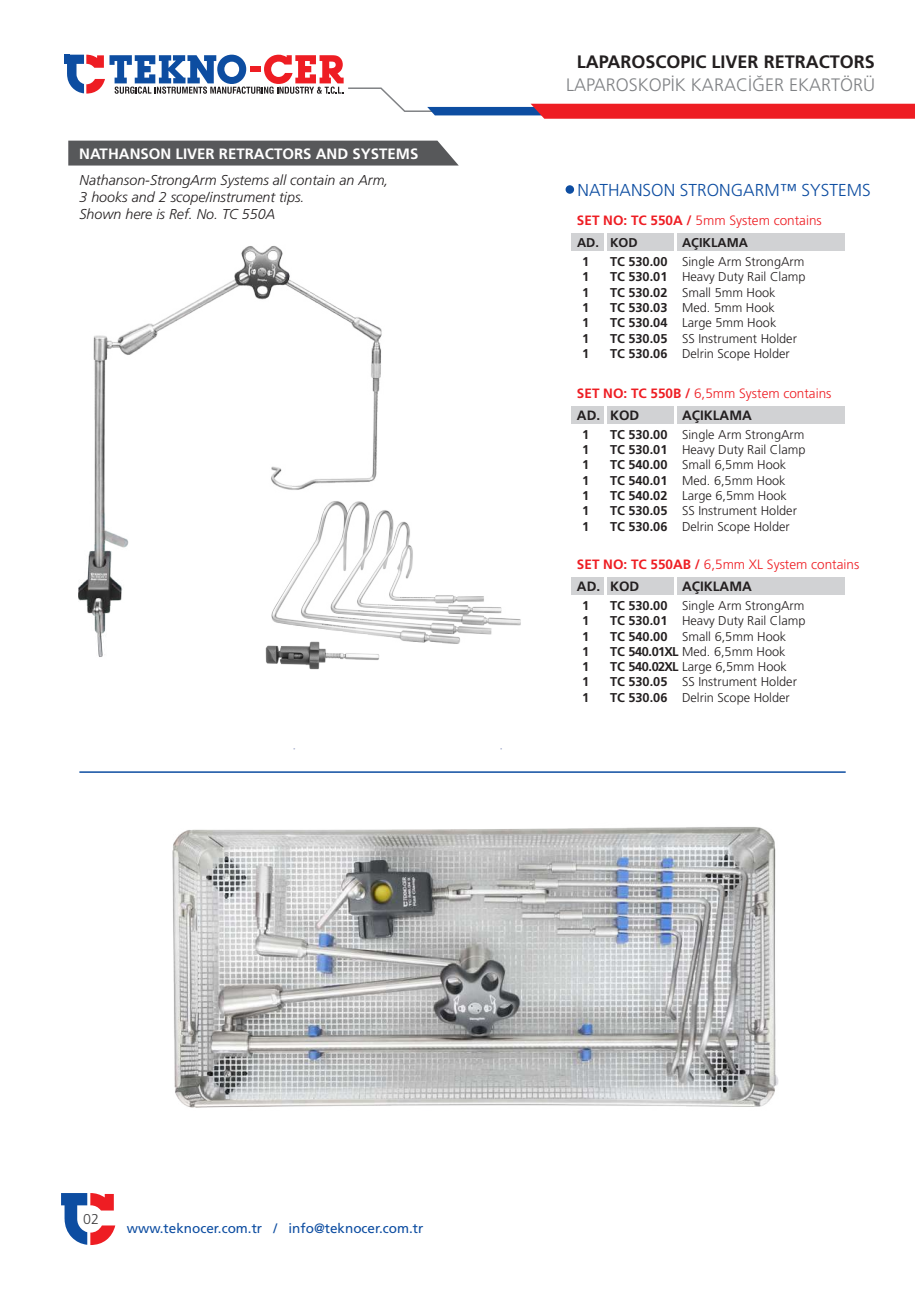
<style>
.page{position:relative;width:915px;height:1306px;background:#fff}
.page>*{position:absolute;margin:0;border:0;box-sizing:border-box;transform-origin:0 0}
.t1{font:300 18px "Frutiger CE";color:#808285}
.t2{font:700 18px "Frutiger CE";color:#231f20}
.t3{font:300 17.25px "Frutiger CE";color:#0d4da1}
.t4{font:700 15px "Frutiger CE";color:#fff}
.t5{font:italic 300 14.25px/17.1px "Frutiger CE";color:#231f20}
.t6{font:300 14.25px "Frutiger CE";color:#3e3e3f}
.t7{font:300 13.5px "Frutiger CE";color:#ee1d23}
.t8{font:13.5px "Frutiger LT Std";color:#0d4da1}
.t9{font:700 13.5px "Frutiger CE";color:#231f20}
.t10{font:300 12.75px/15.3px "Frutiger CE";color:#231f20}
.t11{font:700 12.75px/15.3px "Frutiger CE";color:#231f20;text-align:justify}
.s1{font-weight:700}
.s2{font-weight:300}
</style>
<div class="page">
<img style="left:79px;top:246px;width:303px;height:411px">
<div style="left:571px;top:233px;width:32px;height:17px;background:#d1d2d4"></div>
<div style="left:607px;top:233px;width:66px;height:17px;background:#d1d2d4"></div>
<div style="left:677px;top:233px;width:167px;height:17px;background:#d1d2d4"></div>
<div style="left:68px;top:141px;width:390px;height:24px;background:#57585a"></div>
<div style="left:571px;top:406px;width:32px;height:17px;background:#d1d2d4"></div>
<div style="left:607px;top:406px;width:66px;height:17px;background:#d1d2d4"></div>
<div style="left:677px;top:406px;width:167px;height:17px;background:#d1d2d4"></div>
<div style="left:571px;top:577px;width:32px;height:17px;background:#d1d2d4"></div>
<div style="left:607px;top:577px;width:66px;height:17px;background:#d1d2d4"></div>
<div style="left:677px;top:577px;width:167px;height:17px;background:#d1d2d4"></div>
<svg style="left:565px;top:185px;width:9px;height:9px"></svg>
<hr style="left:79px;top:771px;width:766px;height:1px;background:#0d4da1">
<svg style="left:67px;top:55px;width:847px;height:64px"></svg>
<div style="left:64px;top:55px;width:6px;height:9px;background:#0d4da1"></div>
<svg style="left:61px;top:1193px;width:54px;height:51px"></svg>
<img style="left:268px;top:498px;width:253px;height:146px">
<img style="left:256px;top:634px;width:131px;height:36px">
<img style="left:172px;top:827px;width:607px;height:281px">
<p class="t4" style="left:79px;top:144px;width:340px">NATHANSON LIVER RETRACTORS AND SYSTEMS</p>
<p class="t5" style="left:79px;top:172px;width:310px">Nathanson-StrongArm Systems all contain an Arm,<br>3 hooks and 2 scope/instrument tips.<br>Shown here is Ref. No. TC 550A</p>
<h1 class="t2" style="left:576px;top:51px;width:299px">LAPAROSCOPIC LIVER RETRACTORS</h1>
<h1 class="t1" style="left:566px;top:74px;width:310px">LAPAROSKOPİK KARACİĞER EKARTÖRÜ</h1>
<h2 class="t3" style="left:577px;top:180px;width:294px">NATHANSON STRONGARM™ SYSTEMS</h2>
<p class="t7" style="left:576px;top:212px;width:246px"><span class="s1">SET NO: TC 550A /</span> 5mm System contains</p>
<p class="t11" style="left:576px;top:235px;width:62px">AD. KOD</p>
<p class="t11" style="left:681px;top:235px;width:67px">AÇIKLAMA</p>
<p class="t11" style="left:582px;top:254px;width:9px">1<br>1<br>1<br>1<br>1<br>1<br>1</p>
<p class="t11" style="left:609px;top:254px;width:59px">TC 530.00<br>TC 530.01<br>TC 530.02<br>TC 530.03<br>TC 530.04<br>TC 530.05<br>TC 530.06</p>
<p class="t10" style="left:681px;top:254px;width:125px">Single Arm StrongArm<br>Heavy Duty Rail Clamp<br>Small 5mm Hook<br>Med. 5mm Hook<br>Large 5mm Hook<br>SS Instrument Holder<br>Delrin Scope Holder</p>
<p class="t7" style="left:576px;top:385px;width:256px"><span class="s1">SET NO: TC 550B /</span> 6,5mm System contains</p>
<p class="t9" style="left:576px;top:407px;width:64px">AD. KOD</p>
<p class="t9" style="left:681px;top:407px;width:71px">AÇIKLAMA</p>
<p class="t11" style="left:582px;top:426px;width:9px">1<br>1<br>1<br>1<br>1<br>1<br>1</p>
<p class="t11" style="left:609px;top:426px;width:59px">TC 530.00<br>TC 530.01<br>TC 540.00<br>TC 540.01<br>TC 540.02<br>TC 530.05<br>TC 530.06</p>
<p class="t10" style="left:681px;top:426px;width:125px">Single Arm StrongArm<br>Heavy Duty Rail Clamp<br>Small 6,5mm Hook<br>Med. 6,5mm Hook<br>Large 6,5mm Hook<br>SS Instrument Holder<br>Delrin Scope Holder</p>
<p class="t7" style="left:576px;top:556px;width:284px"><span class="s1">SET NO: TC 550AB /</span> 6,5mm XL System contains</p>
<p class="t9" style="left:576px;top:578px;width:64px">AD. KOD</p>
<p class="t9" style="left:681px;top:578px;width:71px">AÇIKLAMA</p>
<p class="t10" style="left:681px;top:597px;width:125px;text-align:justify">Single Arm StrongArm Heavy Duty Rail Clamp Small 6,5mm Hook</p>
<p class="t10" style="left:681px;top:674px;width:116px">SS Instrument Holder<br>Delrin Scope Holder</p>
<p class="t11" style="left:582px;top:597px;width:9px">1<br>1<br>1<br>1<br>1<br>1<br>1</p>
<p class="t11" style="left:609px;top:597px;width:178px;text-align:left">TC 530.00<br>TC 530.01<br>TC 540.00<br>TC 540.01XL <span class="s2">Med. 6,5mm Hook<br></span>TC 540.02XL <span class="s2">Large 6,5mm Hook<br></span>TC 530.05<br>TC 530.06</p>
<p class="t6" style="left:83px;top:1211px;width:17px">02</p>
<p class="t8" style="left:127px;top:1220px;width:298px">www.teknocer.com.tr / info@teknocer.com.tr</p>
</div>
